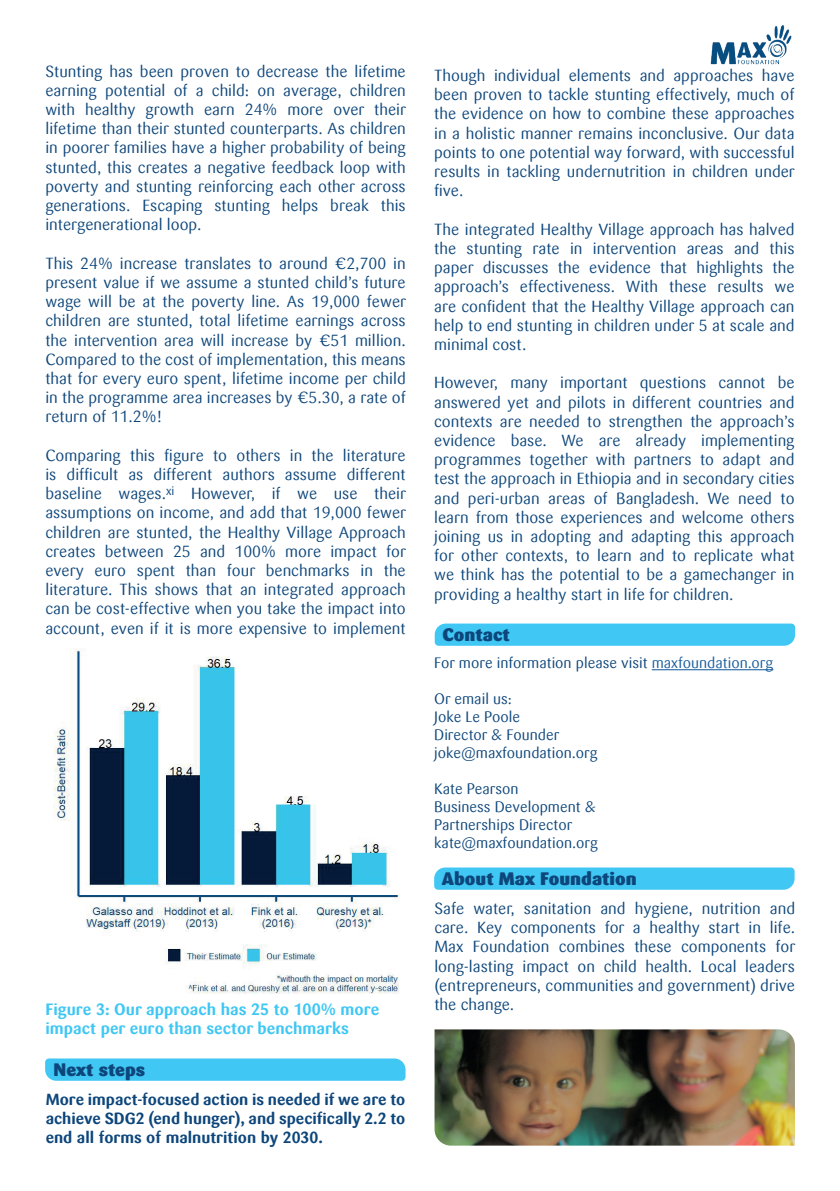
<style>
.page{position:relative;width:840px;height:1191px;background:#fff}
.page>*{position:absolute;margin:0;border:0;box-sizing:border-box;transform-origin:0 0}
.t1{font:900 18px "Sari Offc Pro";color:#0d467b}
.t2{font:700 16.2px/19.6px "Sari Offc Pro";color:#40c7f4}
.t3{font:16px/19.2px "Sari Offc Pro";color:#0d467b;text-align:justify}
.t4{font:700 16px/19.2px "Sari Offc Pro";color:#0d467b;text-align:justify}
.t5{font:15px/18px "Sari Offc Pro";color:#0d467b}
.s1{color:#175d9e}
</style>
<div class="page">
<svg style="left:434px;top:623px;width:360px;height:23px;background:#48c9f4"></svg>
<img style="left:710px;top:25px;width:82px;height:40px">
<hr style="left:651px;top:669px;width:122px;height:1px;background:#175d9e">
<div style="left:434px;top:867px;width:360px;height:22px;background:#40c7f4"></div>
<img style="left:434px;top:1029px;width:360px;height:116px">
<img style="left:53px;top:648px;width:346px;height:346px">
<div style="left:45px;top:1058px;width:360px;height:22px;background:#40c7f4"></div>
<p class="t3" style="left:45px;top:61px;width:362px">Stunting has been proven to decrease the lifetime earning potential of a child: on average, children with healthy growth earn 24% more over their lifetime than their stunted counterparts. As children in poorer families have a higher probability of being stunted, this creates a negative feedback loop with poverty and stunting reinforcing each other across generations. Escaping stunting helps break this intergenerational loop.</p>
<p class="t3" style="left:45px;top:253px;width:362px">This 24% increase translates to around €2,700 in present value if we assume a stunted child’s future wage will be at the poverty line. As 19,000 fewer children are stunted, total lifetime earnings across the intervention area will increase by €51 million.<br>Compared to the cost of implementation, this means that for every euro spent, lifetime income per child in the programme area increases by €5.30, a rate of return of 11.2%!</p>
<p class="t3" style="left:45px;top:445px;width:362px">Comparing this figure to others in the literature is difficult as different authors assume different baseline wages.<sup>xi</sup> However, if we use their assumptions on income, and add that 19,000 fewer children are stunted, the Healthy Village Approach creates between 25 and 100% more impact for every euro spent than four benchmarks in the literature. This shows that an integrated approach can be cost-effective when you take the impact into account, even if it is more expensive to implement</p>
<p class="t2" style="left:45px;top:999px;width:335px">Figure 3: Our approach has 25 to 100% more impact per euro than sector benchmarks</p>
<p class="t1" style="left:54px;top:1057px;width:93px">Next steps</p>
<p class="t4" style="left:46px;top:1089px;width:361px">More impact-focused action is needed if we are to achieve SDG2 (end hunger), and specifically 2.2 to end all forms of malnutrition by 2030.</p>
<p class="t3" style="left:434px;top:66px;width:362px">Though individual elements and approaches have been proven to tackle stunting effectively, much of the evidence on how to combine these approaches in a holistic manner remains inconclusive. Our data points to one potential way forward, with successful results in tackling undernutrition in children under five.</p>
<p class="t3" style="left:434px;top:219px;width:362px">The integrated Healthy Village approach has halved the stunting rate in intervention areas and this paper discusses the evidence that highlights the approach’s effectiveness. With these results we are confident that the Healthy Village approach can help to end stunting in children under 5 at scale and minimal cost.</p>
<p class="t3" style="left:434px;top:373px;width:362px">However, many important questions cannot be answered yet and pilots in different countries and contexts are needed to strengthen the approach’s evidence base. We are already implementing programmes together with partners to adapt and test the approach in Ethiopia and in secondary cities and peri-urban areas of Bangladesh. We need to learn from those experiences and welcome others joining us in adopting and adapting this approach for other contexts, to learn and to replicate what we think has the potential to be a gamechanger in providing a healthy start in life for children.</p>
<p class="t1" style="left:442px;top:622px;width:69px">Contact</p>
<p class="t5" style="left:434px;top:654px;width:340px">For more information please visit <span class="s1">maxfoundation.org</span></p>
<p class="t5" style="left:434px;top:690px;width:165px">Or email us:<br>Joke Le Poole<br>Director &amp; Founder joke@maxfoundation.org</p>
<p class="t5" style="left:434px;top:780px;width:165px">Kate Pearson<br>Business Development &amp;<br>Partnerships Director kate@maxfoundation.org</p>
<p class="t1" style="left:441px;top:867px;width:196px">About Max Foundation</p>
<p class="t3" style="left:434px;top:898px;width:362px">Safe water, sanitation and hygiene, nutrition and care. Key components for a healthy start in life.<br>Max Foundation combines these components for long-lasting impact on child health. Local leaders (entrepreneurs, communities and government) drive the change.</p>
</div>
